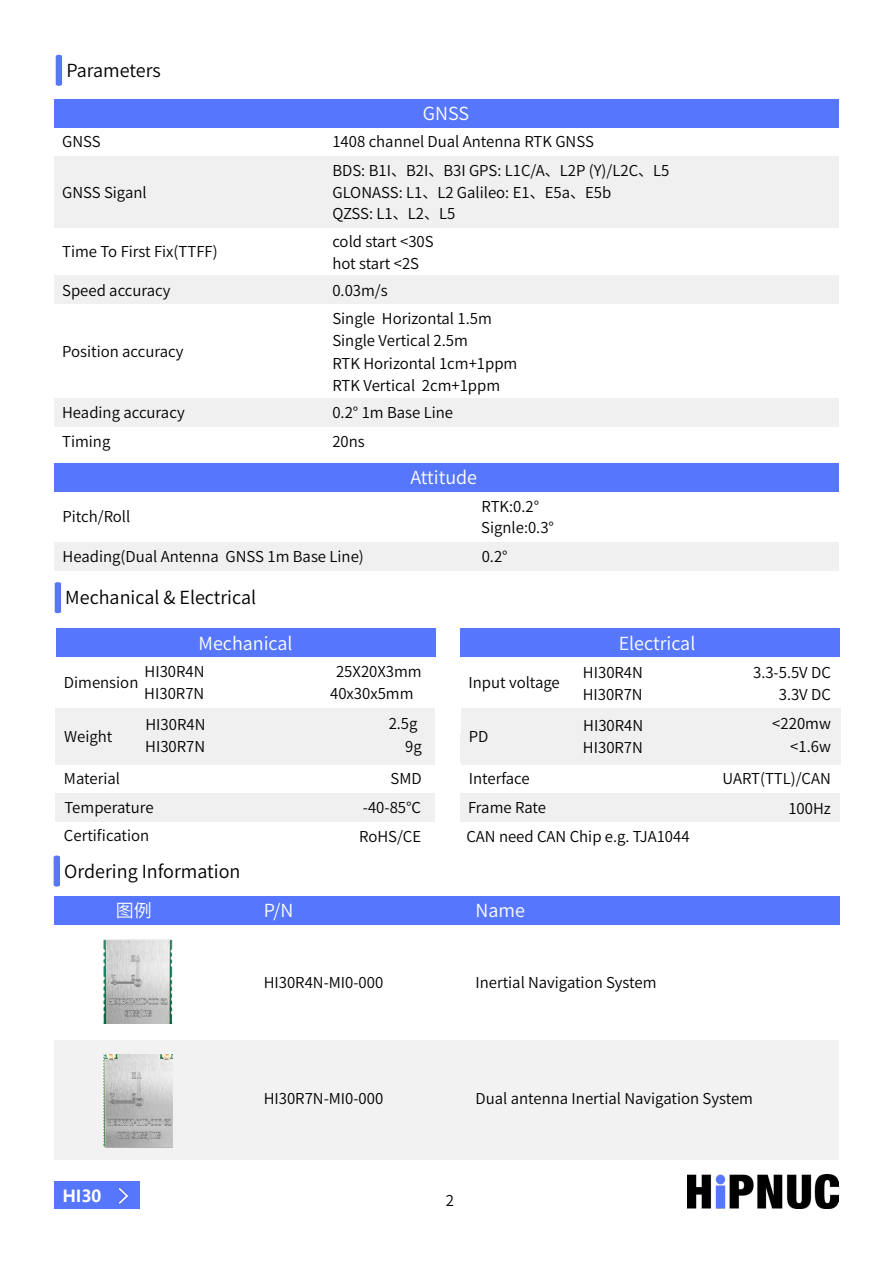
<style>
.page{position:relative;width:893px;height:1263px;background:#fff}
.page>*{position:absolute;margin:0;border:0;box-sizing:border-box;transform-origin:0 0}
.t1{font:18px "Source Han Sans CN";color:#000}
.t2{font:18px "Source Han Sans CN";color:#fff}
.t3{font:700 16.5px "Microsoft Ya Hei";color:#fff}
.t4{font:15px/21.8px "Source Han Sans CN";color:#000}
</style>
<div class="page">
<div style="left:55px;top:1040px;width:784px;height:120px;background:#f2f2f2"></div>
<img style="left:688px;top:1174px;width:151px;height:34px">
<div style="left:54px;top:1181px;width:85px;height:28px;background:#5677fc"></div>
<img style="left:118px;top:1188px;width:11px;height:15px">
<div style="left:56px;top:629px;width:379px;height:28px;background:#5677fc"></div>
<div style="left:55px;top:708px;width:379px;height:56px;background:#f0f0f0"></div>
<svg style="left:55px;top:582px;width:6px;height:31px"></svg>
<div style="left:460px;top:629px;width:380px;height:28px;background:#5677fc"></div>
<div style="left:55px;top:793px;width:379px;height:28px;background:#f0f0f0"></div>
<div style="left:460px;top:793px;width:380px;height:29px;background:#f0f0f0"></div>
<div style="left:461px;top:708px;width:379px;height:56px;background:#f0f0f0"></div>
<div style="left:55px;top:896px;width:785px;height:29px;background:#5677fc"></div>
<svg style="left:54px;top:855px;width:6px;height:31px"></svg>
<img style="left:103px;top:940px;width:70px;height:84px">
<img style="left:103px;top:1054px;width:70px;height:93px">
<svg style="left:56px;top:55px;width:6px;height:31px"></svg>
<div style="left:54px;top:99px;width:784px;height:29px;background:#5677fc"></div>
<div style="left:54px;top:156px;width:784px;height:72px;background:#f0f0f0"></div>
<div style="left:54px;top:276px;width:784px;height:28px;background:#f0f0f0"></div>
<div style="left:55px;top:399px;width:784px;height:28px;background:#f0f0f0"></div>
<div style="left:54px;top:463px;width:785px;height:29px;background:#5677fc"></div>
<div style="left:54px;top:542px;width:785px;height:29px;background:#f0f0f0"></div>
<p class="t1" style="left:66px;top:60px;width:96px">Parameters</p>
<p class="t4" style="left:62px;top:131px;width:40px">GNSS</p>
<p class="t4" style="left:62px;top:182px;width:86px">GNSS Siganl</p>
<p class="t4" style="left:62px;top:241px;width:157px">Time To First Fix(TTFF)</p>
<p class="t2" style="left:423px;top:103px;width:48px">GNSS</p>
<p class="t4" style="left:332px;top:128px;width:339px;line-height:28.7px">1408 channel Dual Antenna RTK GNSS<br>BDS: B1I、B2I、B3I GPS: L1C/A、L2P (Y)/L2C、L5</p>
<p class="t4" style="left:332px;top:182px;width:280px">GLONASS: L1、L2 Galileo: E1、E5a、E5b<br>QZSS: L1、L2、L5</p>
<p class="t4" style="left:332px;top:231px;width:103px">cold start &lt;30S hot start &lt;2S</p>
<p class="t4" style="left:62px;top:280px;width:110px">Speed accuracy</p>
<p class="t4" style="left:332px;top:280px;width:57px">0.03m/s</p>
<p class="t4" style="left:62px;top:341px;width:123px">Position accuracy</p>
<p class="t4" style="left:332px;top:308px;width:186px">Single Horizontal 1.5m<br>Single Vertical 2.5m<br>RTK Horizontal 1cm+1ppm<br>RTK Vertical 2cm+1ppm</p>
<p class="t4" style="left:62px;top:402px;width:124px">Heading accuracy</p>
<p class="t4" style="left:332px;top:402px;width:122px">0.2° 1m Base Line</p>
<p class="t4" style="left:62px;top:431px;width:50px">Timing</p>
<p class="t4" style="left:332px;top:431px;width:34px">20ns</p>
<p class="t2" style="left:410px;top:467px;width:68px">Attitude</p>
<p class="t4" style="left:62px;top:506px;width:69px">Pitch/Roll</p>
<p class="t4" style="left:481px;top:496px;width:74px">RTK:0.2°<br>Signle:0.3°</p>
<p class="t4" style="left:63px;top:546px;width:303px">Heading(Dual Antenna GNSS 1m Base Line)</p>
<p class="t4" style="left:482px;top:546px;width:27px">0.2°</p>
<p class="t1" style="left:65px;top:588px;width:192px">Mechanical &amp; Electrical</p>
<p class="t2" style="left:199px;top:633px;width:96px">Mechanical</p>
<p class="t2" style="left:619px;top:633px;width:78px">Electrical</p>
<p class="t4" style="left:144px;top:661px;width:62px">HI30R4N<br>HI30R7N</p>
<p class="t4" style="left:145px;top:714px;width:62px">HI30R4N<br>HI30R7N</p>
<p class="t4" style="left:64px;top:672px;width:76px">Dimension</p>
<p class="t4" style="left:330px;top:661px;width:93px;text-align:center">25X20X3mm<br>40x30x5mm</p>
<p class="t4" style="left:64px;top:726px;width:50px">Weight</p>
<p class="t4" style="left:389px;top:713px;width:30px">2.5g</p>
<p class="t4" style="left:405px;top:736px;width:18px">9g</p>
<p class="t4" style="left:469px;top:672px;width:93px">Input voltage</p>
<p class="t4" style="left:583px;top:662px;width:62px">HI30R4N<br>HI30R7N</p>
<p class="t4" style="left:753px;top:662px;width:79px">3.3-5.5V DC</p>
<p class="t4" style="left:779px;top:684px;width:54px">3.3V DC</p>
<p class="t4" style="left:469px;top:726px;width:21px">PD</p>
<p class="t4" style="left:583px;top:715px;width:62px">HI30R4N<br>HI30R7N</p>
<p class="t4" style="left:772px;top:712px;width:60px;line-height:23.1px;text-align:right">&lt;220mw &lt;1.6w</p>
<p class="t4" style="left:779px;top:738px;width:43px">&lt;1.8W</p>
<p class="t4" style="left:64px;top:768px;width:58px">Material</p>
<p class="t4" style="left:391px;top:768px;width:33px">SMD</p>
<p class="t4" style="left:64px;top:797px;width:91px">Temperature</p>
<p class="t4" style="left:363px;top:797px;width:60px">-40-85℃</p>
<p class="t4" style="left:64px;top:825px;width:87px">Certification</p>
<p class="t4" style="left:359px;top:826px;width:63px">RoHS/CE</p>
<p class="t4" style="left:469px;top:768px;width:62px">Interface</p>
<p class="t4" style="left:722px;top:768px;width:110px">UART(TTL)/CAN</p>
<p class="t4" style="left:468px;top:797px;width:79px">Frame Rate</p>
<p class="t4" style="left:788px;top:798px;width:44px">100Hz</p>
<p class="t4" style="left:466px;top:826px;width:225px">CAN need CAN Chip e.g. TJA1044</p>
<p class="t1" style="left:64px;top:861px;width:178px">Ordering Information</p>
<p class="t2" style="left:116px;top:901px;width:37px">图例</p>
<p class="t2" style="left:264px;top:900px;width:31px">P/N</p>
<p class="t2" style="left:475px;top:900px;width:51px">Name</p>
<p class="t4" style="left:264px;top:971px;width:121px">HI30R4N-MI0-000</p>
<p class="t4" style="left:476px;top:971px;width:182px">Inertial Navigation System</p>
<p class="t4" style="left:264px;top:1088px;width:121px">HI30R7N-MI0-000</p>
<p class="t4" style="left:476px;top:1088px;width:279px">Dual antenna Inertial Navigation System</p>
<p class="t3" style="left:62px;top:1184px;width:41px">HI30</p>
<p class="t4" style="left:446px;top:1190px;width:10px">2</p>
</div>
